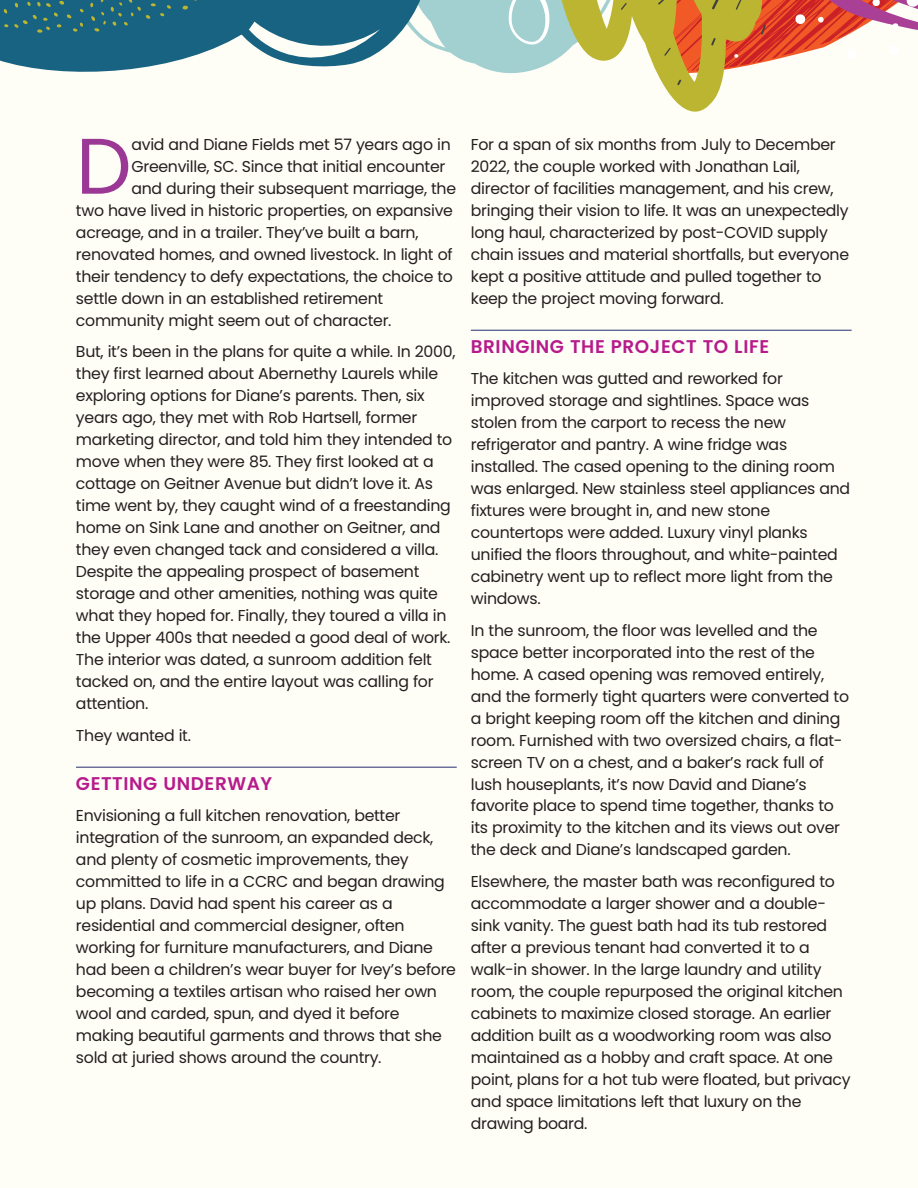
<style>
.page{position:relative;width:918px;height:1188px;background:#fefdf6}
.page>*{position:absolute;margin:0;border:0;box-sizing:border-box;transform-origin:0 0}
.t1{font:78.75px "Poppins";color:#9b3895}
.t2{font:600 18.3px "Poppins";letter-spacing:.03em;color:#b61a8b}
.t3{font:15.75px/21.9px "Poppins";letter-spacing:-.02em;color:#231f20}
</style>
<div class="page">
<hr style="left:76px;top:767px;width:381px;height:1px;background:#252e71">
<hr style="left:471px;top:330px;width:381px;height:1px;background:#252e71">
<svg style="left:0;top:0;width:918px;height:112px"></svg>
<p class="t1" style="left:76px;top:135px;width:57px">D</p>
<p class="t3" style="left:131px;top:135px;width:321px">avid and Diane Fields met 57 years ago in</p>
<p class="t3" style="left:131px;top:157px;width:315px">Greenville, SC. Since that initial encounter</p>
<p class="t3" style="left:131px;top:179px;width:326px">and during their subsequent marriage, the</p>
<p class="t3" style="left:76px;top:201px;width:379px">two have lived in historic properties, on expansive</p>
<p class="t3" style="left:76px;top:223px;width:344px">acreage, and in a trailer. They’ve built a barn,</p>
<p class="t3" style="left:76px;top:245px;width:378px">renovated homes, and owned livestock. In light of</p>
<p class="t3" style="left:76px;top:267px;width:379px">their tendency to defy expectations, the choice to</p>
<p class="t3" style="left:76px;top:289px;width:309px">settle down in an established retirement</p>
<p class="t3" style="left:76px;top:311px;width:317px">community might seem out of character.</p>
<p class="t3" style="left:76px;top:343px;width:381px">But, it’s been in the plans for quite a while. In 2000, they first learned about Abernethy Laurels while exploring options for Diane’s parents. Then, six years ago, they met with Rob Hartsell, former marketing director, and told him they intended to move when they were 85. They first looked at a cottage on Geitner Avenue but didn’t love it. As time went by, they caught wind of a freestanding home on Sink Lane and another on Geitner, and they even changed tack and considered a villa.<br>Despite the appealing prospect of basement storage and other amenities, nothing was quite what they hoped for. Finally, they toured a villa in the Upper 400s that needed a good deal of work.<br>The interior was dated, a sunroom addition felt tacked on, and the entire layout was calling for attention.</p>
<p class="t3" style="left:76px;top:726px;width:117px">They wanted it.</p>
<p class="t2" style="left:76px;top:776px;width:198px">GETTING UNDERWAY</p>
<p class="t3" style="left:76px;top:806px;width:382px">Envisioning a full kitchen renovation, better integration of the sunroom, an expanded deck, and plenty of cosmetic improvements, they committed to life in a CCRC and began drawing up plans. David had spent his career as a residential and commercial designer, often working for furniture manufacturers, and Diane had been a children’s wear buyer for Ivey’s before becoming a textiles artisan who raised her own wool and carded, spun, and dyed it before making beautiful garments and throws that she sold at juried shows around the country.</p>
<p class="t3" style="left:471px;top:135px;width:380px">For a span of six months from July to December 2022, the couple worked with Jonathan Lail, director of facilities management, and his crew, bringing their vision to life. It was an unexpectedly long haul, characterized by post-COVID supply chain issues and material shortfalls, but everyone kept a positive attitude and pulled together to keep the project moving forward.</p>
<p class="t2" style="left:471px;top:339px;width:300px">BRINGING THE PROJECT TO LIFE</p>
<p class="t3" style="left:471px;top:370px;width:381px">The kitchen was gutted and reworked for improved storage and sightlines. Space was stolen from the carport to recess the new refrigerator and pantry. A wine fridge was installed. The cased opening to the dining room was enlarged. New stainless steel appliances and fixtures were brought in, and new stone countertops were added. Luxury vinyl planks unified the floors throughout, and white-painted cabinetry went up to reflect more light from the windows.</p>
<p class="t3" style="left:471px;top:621px;width:380px">In the sunroom, the floor was levelled and the space better incorporated into the rest of the home. A cased opening was removed entirely, and the formerly tight quarters were converted to a bright keeping room off the kitchen and dining room. Furnished with two oversized chairs, a flat&shy;screen TV on a chest, and a baker’s rack full of lush houseplants, it’s now David and Diane’s favorite place to spend time together, thanks to its proximity to the kitchen and its views out over the deck and Diane’s landscaped garden.</p>
<p class="t3" style="left:471px;top:872px;width:381px">Elsewhere, the master bath was reconfigured to accommodate a larger shower and a double&shy;sink vanity. The guest bath had its tub restored after a previous tenant had converted it to a walk-in shower. In the large laundry and utility room, the couple repurposed the original kitchen cabinets to maximize closed storage. An earlier addition built as a woodworking room was also maintained as a hobby and craft space. At one point, plans for a hot tub were floated, but privacy and space limitations left that luxury on the drawing board.</p>
</div>
